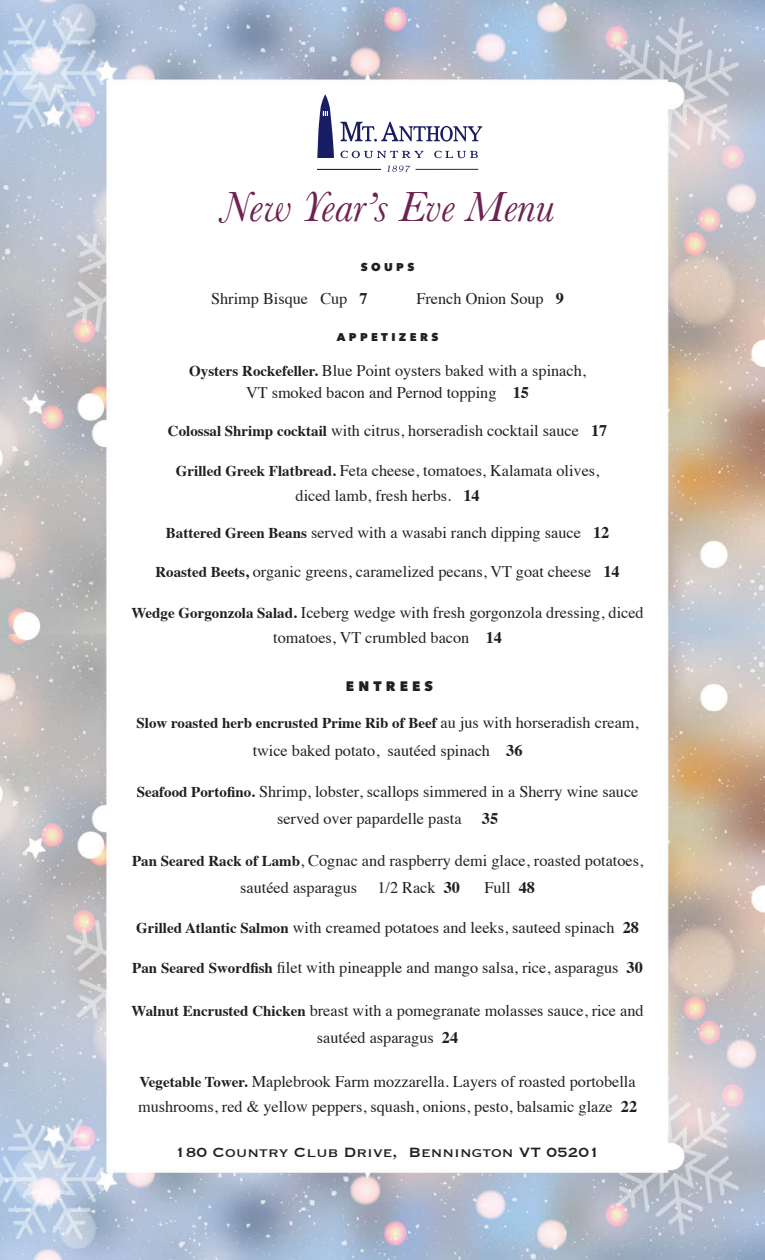
<style>
.page{position:relative;width:765px;height:1260px;background:#fff}
.page>*{position:absolute;margin:0;border:0;box-sizing:border-box;transform-origin:0 0}
.t1{font:italic 43.75px "Baskerville";color:#6e2250}
.t2{font:17.5px "Copperplate";color:#231f20}
.t3{font:16.25px/25px "Times";color:#231f20;text-align:center}
.t4{font:700 15px "Times";color:#231f20}
.t5{font:800 13.75px "Avenir Next";letter-spacing:.3em;color:#231f20}
.t6{font:800 11.25px "Avenir Next";letter-spacing:.3em;color:#231f20}
.s1{font-weight:700}
.s2{font-weight:700;font-size:15px}
.s3{font-weight:400;font-size:16.25px}
</style>
<div class="page">
<img style="left:0;top:0;width:765px;height:635px">
<img style="left:0;top:635px;width:765px;height:625px">
<svg style="left:341px;top:122px;width:141px;height:20px"></svg>
<svg style="left:340px;top:151px;width:84px;height:7px"></svg>
<svg style="left:434px;top:151px;width:44px;height:7px"></svg>
<hr style="left:317px;top:169px;width:64px;height:1px;background:#191e64">
<hr style="left:416px;top:169px;width:62px;height:1px;background:#191e64">
<svg style="left:387px;top:166px;width:24px;height:6px"></svg>
<svg style="left:317px;top:94px;width:17px;height:64px"></svg>
<p class="t1" style="left:221px;top:177px;width:335px">New Year’s Eve Menu</p>
<p class="t6" style="left:361px;top:260px;width:55px">SOUPS</p>
<p class="t3" style="left:211px;top:285px;width:158px">Shrimp Bisque Cup <span class="s1">7</span></p>
<p class="t3" style="left:416px;top:285px;width:149px">French Onion Soup <span class="s1">9</span></p>
<p class="t6" style="left:337px;top:330px;width:103px">APPETIZERS</p>
<p class="t3" style="left:189px;top:358px;width:398px;line-height:22.5px"><span class="s2">Oysters Rockefeller.</span> Blue Point oysters baked with a spinach,<br>VT smoked bacon and Pernod topping <span class="s1">15</span></p>
<p class="t3" style="left:168px;top:416px;width:441px"><span class="s2">Colossal Shrimp cocktail</span> with citrus, horseradish cocktail sauce <span class="s1">17</span></p>
<p class="t3" style="left:176px;top:456px;width:425px"><span class="s2">Grilled Greek Flatbread.</span> Feta cheese, tomatoes, Kalamata olives, diced lamb, fresh herbs. <span class="s1">14</span></p>
<p class="t3" style="left:166px;top:519px;width:445px"><span class="s2">Battered Green Beans</span> served with a wasabi ranch dipping sauce <span class="s1">12</span></p>
<p class="t3" style="left:155px;top:558px;width:466px"><span class="s2">Roasted Beets,</span> organic greens, caramelized pecans, VT goat cheese <span class="s1">14</span></p>
<p class="t3" style="left:131px;top:599px;width:514px"><span class="s2">Wedge Gorgonzola Salad.</span> Iceberg wedge with fresh gorgonzola dressing, diced tomatoes, VT crumbled bacon <span class="s1">14</span></p>
<p class="t5" style="left:346px;top:677px;width:89px">ENTREES</p>
<p class="t4" style="left:137px;top:709px;width:503px">Slow roasted herb encrusted Prime Rib of Beef <span class="s3">au jus with horseradish cream,</span></p>
<p class="t3" style="left:253px;top:736px;width:271px">twice baked potato, sautéed spinach <span class="s1">36</span></p>
<p class="t3" style="left:137px;top:776px;width:503px;line-height:27.5px"><span class="s2">Seafood Portofino.</span> Shrimp, lobster, scallops simmered in a Sherry wine sauce served over papardelle pasta <span class="s1">35</span></p>
<p class="t3" style="left:240px;top:845px;width:404px;line-height:27.5px;text-align:left;text-indent:-108px"><span class="s2">Pan Seared Rack of Lamb</span>, Cognac and raspberry demi glace, roasted potatoes, sautéed asparagus</p>
<p class="t3" style="left:377px;top:874px;width:84px">1/2 Rack <span class="s1">30</span></p>
<p class="t3" style="left:484px;top:874px;width:52px">Full <span class="s1">48</span></p>
<p class="t3" style="left:136px;top:914px;width:504px"><span class="s2">Grilled Atlantic Salmon</span> with creamed potatoes and leeks, sauteed spinach <span class="s1">28</span></p>
<p class="t3" style="left:132px;top:954px;width:512px"><span class="s2">Pan Seared Swordfish</span> filet with pineapple and mango salsa, rice, asparagus <span class="s1">30</span></p>
<p class="t3" style="left:132px;top:995px;width:514px;line-height:27.5px"><span class="s2">Walnut Encrusted Chicken</span> breast with a pomegranate molasses sauce, rice and sautéed asparagus <span class="s1">24</span></p>
<p class="t3" style="left:138px;top:1068px;width:501px;text-align:left"><span class="s2">Vegetable Tower.</span> Maplebrook Farm mozzarella. Layers of roasted portobella mushrooms, red &amp; yellow peppers, squash, onions, pesto, balsamic glaze <span class="s1">22</span></p>
<p class="t2" style="left:175px;top:1141px;width:426px">180 Country Club Drive, Bennington VT 05201</p>
</div>
